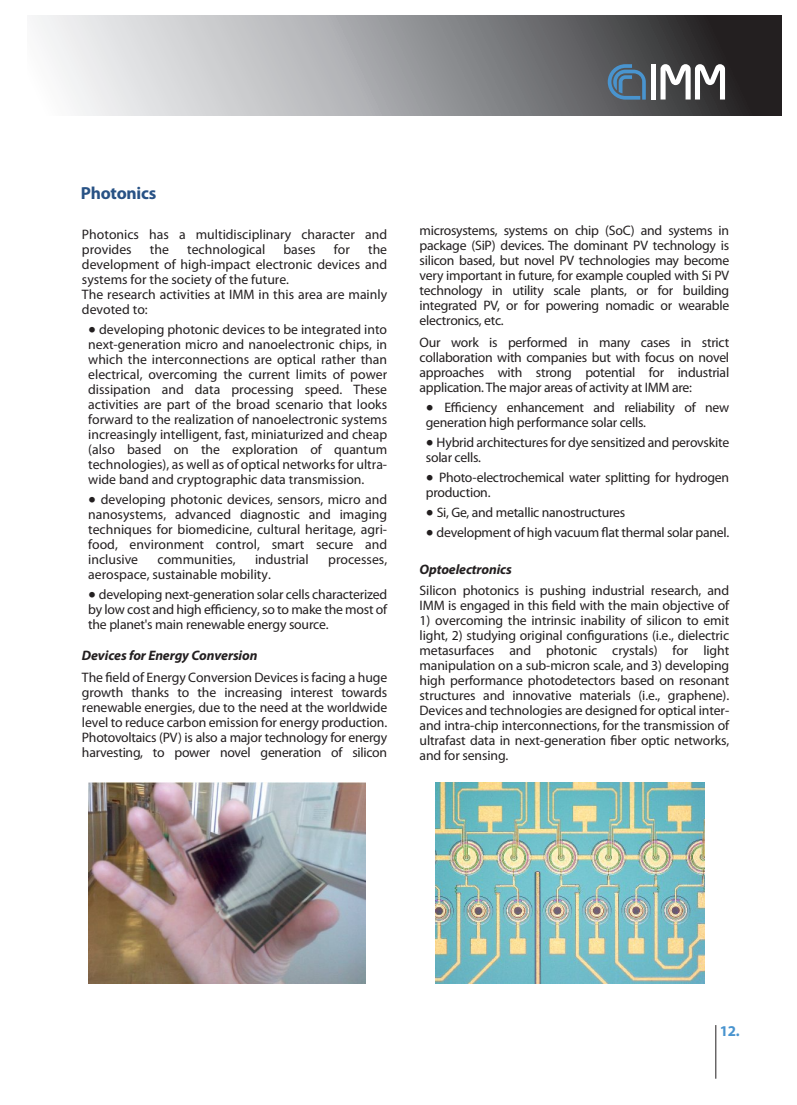
<style>
.page{position:relative;width:797px;height:1105px;background:#fff}
.page>*{position:absolute;margin:0;border:0;box-sizing:border-box;transform-origin:0 0}
.t1{font:700 17.5px "Myriad Pro";letter-spacing:-.015em;color:#285285}
.t2{font:700 15px "Myriad Pro";color:#4994cf}
.t3{font:13.75px/15px "Myriad Pro";letter-spacing:-.01em;color:#231f20;text-align:justify}
.t4{font:italic 700 13.75px "Myriad Pro";letter-spacing:-.01em;color:#231f20}
.s1{font-family:"Lucida Grande"}
</style>
<div class="page">
<svg style="left:35px;top:16px;width:746px;height:99px;background:#98989a"></svg>
<hr style="left:715px;top:1025px;width:1px;height:54px;background:#231f20">
<svg style="left:660px;top:64px;width:65px;height:36px"></svg>
<div style="left:651px;top:64px;width:5px;height:36px;background:#fff"></div>
<svg style="left:608px;top:64px;width:38px;height:36px"></svg>
<img style="left:89px;top:782px;width:276px;height:202px">
<img style="left:436px;top:782px;width:268px;height:202px">
<p class="t1" style="left:81px;top:186px;width:77px">Photonics</p>
<p class="t3" style="left:82px;top:228px;width:307px">Photonics has a multidisciplinary character and provides</p>
<p class="t3" style="left:150px;top:243px;width:21px">the</p>
<p class="t3" style="left:187px;top:243px;width:80px">technological</p>
<p class="t3" style="left:283px;top:243px;width:34px">bases</p>
<p class="t3" style="left:334px;top:243px;width:18px">for</p>
<p class="t3" style="left:82px;top:243px;width:307px;text-align:left;text-indent:286px">the development of high-impact electronic devices and systems for the society of the future.<br>The research activities at IMM in this area are mainly devoted to:</p>
<p class="t3" style="left:88px;top:323px;width:300px"><span class="s1">●</span> developing photonic devices to be integrated into next-generation micro and nanoelectronic chips, in which the interconnections are optical rather than electrical, overcoming the current limits of power dissipation and data processing speed. These activities are part of the broad scenario that looks forward to the realization of nanoelectronic systems increasingly intelligent, fast, miniaturized and cheap (also based on the exploration of quantum technologies), as well as of optical networks for ultra&shy;wide band and cryptographic data transmission.</p>
<p class="t3" style="left:88px;top:493px;width:300px"><span class="s1">●</span> developing photonic devices, sensors, micro and nanosystems, advanced diagnostic and imaging techniques for biomedicine, cultural heritage, agri&shy;food, environment control, smart secure and inclusive</p>
<p class="t3" style="left:158px;top:553px;width:80px">communities,</p>
<p class="t3" style="left:255px;top:553px;width:55px">industrial</p>
<p class="t3" style="left:328px;top:553px;width:60px">processes,</p>
<p class="t3" style="left:88px;top:568px;width:184px">aerospace, sustainable mobility.</p>
<p class="t3" style="left:88px;top:588px;width:301px"><span class="s1">●</span> developing next-generation solar cells characterized by low cost and high efficiency, so to make the most of the planet's main renewable energy source.</p>
<p class="t4" style="left:82px;top:650px;width:177px">Devices for Energy Conversion</p>
<p class="t3" style="left:82px;top:671px;width:307px">The field of Energy Conversion Devices is facing a huge growth thanks to the increasing interest towards renewable energies, due to the need at the worldwide level to reduce carbon emission for energy production.<br>Photovoltaics (PV) is also a major technology for energy harvesting, to power novel generation of silicon</p>
<p class="t3" style="left:420px;top:224px;width:311px">microsystems, systems on chip (SoC) and systems in package (SiP) devices. The dominant PV technology is silicon based, but novel PV technologies may become very important in future, for example coupled with Si PV technology in utility scale plants, or for building integrated PV, or for powering nomadic or wearable electronics, etc.</p>
<p class="t3" style="left:420px;top:336px;width:311px">Our work is performed in many cases in strict collaboration with companies but with focus on novel approaches with strong potential for industrial application. The major areas of activity at IMM are:</p>
<p class="t3" style="left:426px;top:401px;width:305px"><span class="s1">●</span> Efficiency enhancement and reliability of new generation high performance solar cells.</p>
<p class="t3" style="left:426px;top:436px;width:305px"><span class="s1">●</span> Hybrid architectures for dye sensitized and perovskite solar cells.</p>
<p class="t3" style="left:426px;top:471px;width:305px"><span class="s1">●</span> Photo-electrochemical water splitting for hydrogen production.</p>
<p class="t3" style="left:426px;top:506px;width:201px"><span class="s1">●</span> Si, Ge, and metallic nanostructures</p>
<p class="t3" style="left:426px;top:526px;width:305px"><span class="s1">●</span> development of high vacuum flat thermal solar panel.</p>
<p class="t4" style="left:420px;top:563px;width:94px">Optoelectronics</p>
<p class="t3" style="left:420px;top:584px;width:311px">Silicon photonics is pushing industrial research, and<br>IMM is engaged in this field with the main objective of</p>
<p class="t3" style="left:420px;top:614px;width:311px">1) overcoming the intrinsic inability of silicon to emit light, 2) studying original configurations (i.e., dielectric metasurfaces and photonic crystals) for light manipulation on a sub-micron scale, and 3) developing high performance photodetectors based on resonant structures and innovative materials (i.e., graphene).<br>Devices and technologies are designed for optical inter&shy;and intra-chip interconnections, for the transmission of ultrafast data in next-generation fiber optic networks, and for sensing.</p>
<p class="t2" style="left:720px;top:1025px;width:22px">12.</p>
</div>
